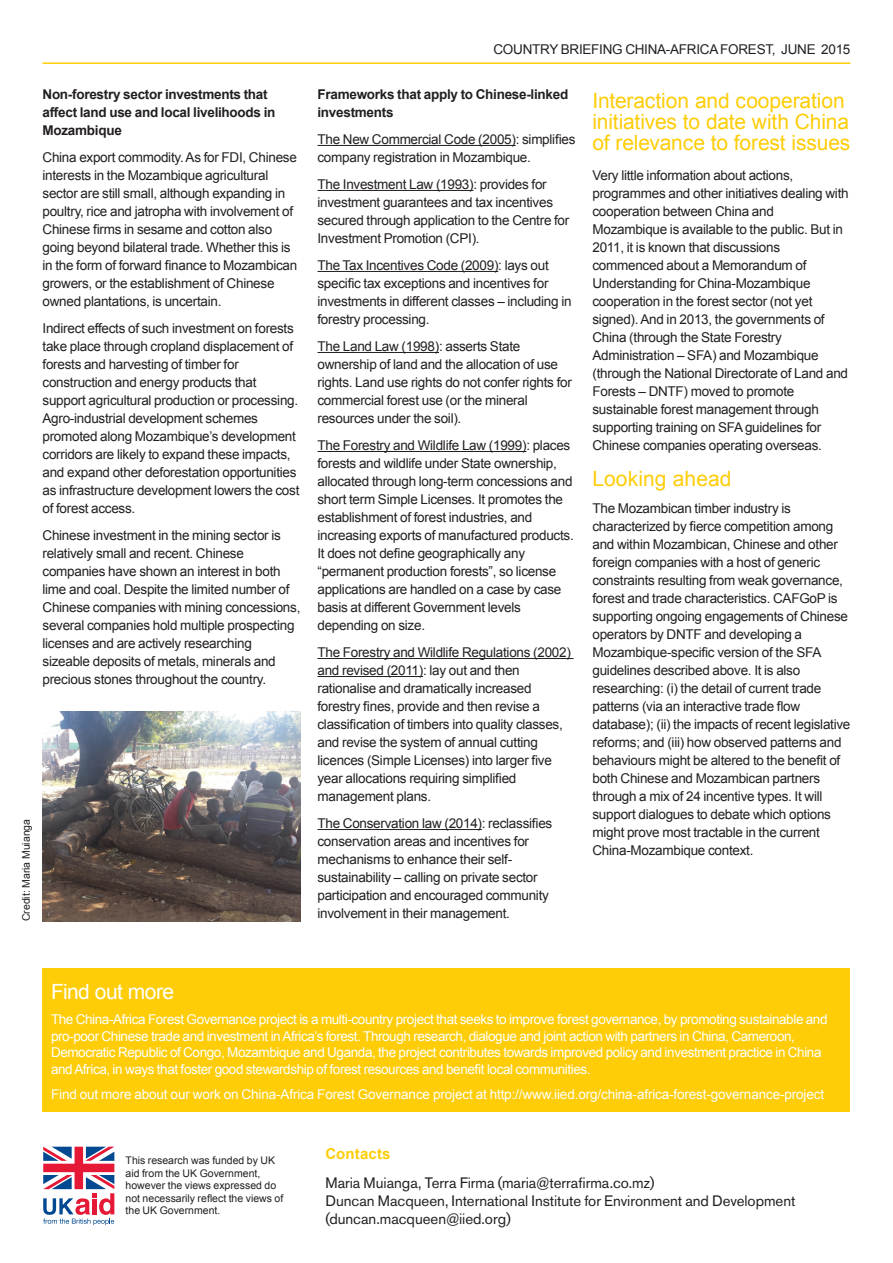
<style>
.page{position:relative;width:893px;height:1263px;background:#fff}
.page>*{position:absolute;margin:0;border:0;box-sizing:border-box;transform-origin:0 0}
.IIED_DP_Small_subhea{font:21px/21px "Arial";letter-spacing:-.005em;color:#fecd08}
.IIED_DP_Small_subhea-2{font:21px "Arial";letter-spacing:-.025em;color:#fff}
.IIED_backgrounder_bu{font:15px/18px "Akzidenz Grotesk BE";color:#231f20}
.IIED_backgrounder_si{font:700 15px "Arial";letter-spacing:.01em;color:#fecd08}
.IIED_backgrounder_bu-2{font:13.5px/18px "Arial";letter-spacing:-.02em;color:#231f20}
.IIED_backgrounder_si-2{font:13.5px/16.5px "Arial";letter-spacing:-.03em;color:#fff}
.IIED_backgrounder_bu-3{font:700 13.5px/18px "Arial";letter-spacing:-.02em;color:#231f20}
.IIED_backgrounder_si-3{font:13.5px "Arial";letter-spacing:-.01em;color:#fff}
.IIED_backgrounder_bo{font:10.5px/12.6px "Arial";color:#231f20}
</style>
<div class="page">
<hr style="left:317px;top:145px;width:199px;height:1px;background:#231f20">
<hr style="left:317px;top:190px;width:156px;height:1px;background:#231f20">
<hr style="left:317px;top:271px;width:181px;height:1px;background:#231f20">
<hr style="left:317px;top:352px;width:122px;height:1px;background:#231f20">
<hr style="left:317px;top:451px;width:209px;height:1px;background:#231f20">
<hr style="left:317px;top:658px;width:257px;height:1px;background:#231f20">
<hr style="left:317px;top:676px;width:106px;height:1px;background:#231f20">
<hr style="left:317px;top:829px;width:165px;height:1px;background:#231f20">
<hr style="left:43px;top:62px;width:807px;height:2px;background:#fecd08">
<div style="left:43px;top:968px;width:807px;height:144px;background:#fecd08"></div>
<img style="left:43px;top:711px;width:257px;height:210px">
<svg style="left:43px;top:1147px;width:71px;height:78px"></svg>
<p class="IIED_backgrounder_bu-3" style="left:43px;top:86px;width:234px">Non-forestry sector investments that affect land use and local livelihoods in<br>Mozambique</p>
<p class="IIED_backgrounder_bu-2" style="left:43px;top:148px;width:256px">China export commodity. As for FDI, Chinese interests in the Mozambique agricultural sector are still small, although expanding in poultry, rice and jatropha with involvement of Chinese firms in sesame and cotton also going beyond bilateral trade. Whether this is in the form of forward finance to Mozambican growers, or the establishment of Chinese owned plantations, is uncertain.</p>
<p class="IIED_backgrounder_bu-2" style="left:43px;top:319px;width:258px">Indirect effects of such investment on forests take place through cropland displacement of forests and harvesting of timber for construction and energy products that support agricultural production or processing.<br>Agro-industrial development schemes promoted along Mozambique’s development corridors are likely to expand these impacts, and expand other deforestation opportunities as infrastructure development lowers the cost of forest access.</p>
<p class="IIED_backgrounder_bu-2" style="left:43px;top:526px;width:259px">Chinese investment in the mining sector is relatively small and recent. Chinese companies have shown an interest in both lime and coal. Despite the limited number of Chinese companies with mining concessions, several companies hold multiple prospecting licenses and are actively researching sizeable deposits of metals, minerals and precious stones throughout the country.</p>
<p class="IIED_backgrounder_bo" style="left:20px;top:921px;width:104px;rotate:-90deg">Credit: Maria Muianga</p>
<p class="IIED_backgrounder_bu-2" style="left:493px;top:40px;width:358px">COUNTRY BRIEFING CHINA-AFRICA FOREST, JUNE 2015</p>
<p class="IIED_backgrounder_bu-3" style="left:317px;top:86px;width:252px">Frameworks that apply to Chinese-linked investments</p>
<p class="IIED_backgrounder_bu-2" style="left:317px;top:130px;width:259px">The New Commercial Code (2005): simplifies company registration in Mozambique.</p>
<p class="IIED_backgrounder_bu-2" style="left:317px;top:175px;width:253px">The Investment Law (1993): provides for investment guarantees and tax incentives secured through application to the Centre for Investment Promotion (CPI).</p>
<p class="IIED_backgrounder_bu-2" style="left:317px;top:256px;width:256px">The Tax Incentives Code (2009): lays out specific tax exceptions and incentives for investments in different classes – including in forestry processing.</p>
<p class="IIED_backgrounder_bu-2" style="left:317px;top:337px;width:256px">The Land Law (1998): asserts State ownership of land and the allocation of use rights. Land use rights do not confer rights for commercial forest use (or the mineral resources under the soil).</p>
<p class="IIED_backgrounder_bu-2" style="left:317px;top:436px;width:258px">The Forestry and Wildlife Law (1999): places forests and wildlife under State ownership, allocated through long-term concessions and short term Simple Licenses. It promotes the establishment of forest industries, and increasing exports of manufactured products.<br>It does not define geographically any “permanent production forests”, so license applications are handled on a case by case basis at different Government levels depending on size.</p>
<p class="IIED_backgrounder_bu-2" style="left:317px;top:643px;width:255px">The Forestry and Wildlife Regulations (2002) and revised (2011): lay out and then rationalise and dramatically increased forestry fines, provide and then revise a classification of timbers into quality classes, and revise the system of annual cutting licences (Simple Licenses) into larger five year allocations requiring simplified management plans.</p>
<p class="IIED_backgrounder_bu-2" style="left:317px;top:814px;width:236px">The Conservation law (2014): reclassifies conservation areas and incentives for mechanisms to enhance their self&shy;sustainability – calling on private sector participation and encouraged community involvement in their management.</p>
<p class="IIED_DP_Small_subhea" style="left:592px;top:90px;width:259px">Interaction and cooperation initiatives to date with China of relevance to forest issues</p>
<p class="IIED_backgrounder_bu-2" style="left:592px;top:166px;width:258px">Very little information about actions, programmes and other initiatives dealing with cooperation between China and Mozambique is available to the public. But in 2011, it is known that discussions commenced about a Memorandum of Understanding for China-Mozambique cooperation in the forest sector (not yet signed). And in 2013, the governments of China (through the State Forestry Administration – SFA) and Mozambique (through the National Directorate of Land and Forests – DNTF) moved to promote sustainable forest management through supporting training on SFA guidelines for Chinese companies operating overseas.</p>
<p class="IIED_DP_Small_subhea" style="left:592px;top:468px;width:140px">Looking ahead</p>
<p class="IIED_backgrounder_bu-2" style="left:592px;top:499px;width:259px">The Mozambican timber industry is characterized by fierce competition among and within Mozambican, Chinese and other foreign companies with a host of generic constraints resulting from weak governance, forest and trade characteristics. CAFGoP is supporting ongoing engagements of Chinese operators by DNTF and developing a Mozambique-specific version of the SFA guidelines described above. It is also researching: (i) the detail of current trade patterns (via an interactive trade flow database); (ii) the impacts of recent legislative reforms; and (iii) how observed patterns and behaviours might be altered to the benefit of both Chinese and Mozambican partners through a mix of 24 incentive types. It will support dialogues to debate which options might prove most tractable in the current China-Mozambique context.</p>
<p class="IIED_DP_Small_subhea-2" style="left:51px;top:978px;width:125px">Find out more</p>
<p class="IIED_backgrounder_si-2" style="left:51px;top:1011px;width:778px">The China-Africa Forest Governance project is a multi-country project that seeks to improve forest governance, by promoting sustainable and pro-poor Chinese trade and investment in Africa’s forest. Through research, dialogue and joint action with partners in China, Cameroon, Democratic Republic of Congo, Mozambique and Uganda, the project contributes towards improved policy and investment practice in China and Africa, in ways that foster good stewardship of forest resources and benefit local communities.</p>
<p class="IIED_backgrounder_si-3" style="left:51px;top:1085px;width:775px">Find out more about our work on China-Africa Forest Governance project at http://www.iied.org/china-africa-forest-governance-project</p>
<p class="IIED_backgrounder_bo" style="left:126px;top:1154px;width:159px">This research was funded by UK aid from the UK Government, however the views expressed do not necessarily reflect the views of the UK Government.</p>
<p class="IIED_backgrounder_si" style="left:325px;top:1144px;width:67px">Contacts</p>
<p class="IIED_backgrounder_bu" style="left:325px;top:1174px;width:331px">Maria Muianga, Terra Firma (maria@terrafirma.co.mz)</p>
<p class="IIED_backgrounder_bu" style="left:325px;top:1192px;width:472px">Duncan Macqueen, International Institute for Environment and Development (duncan.macqueen@iied.org)</p>
</div>
